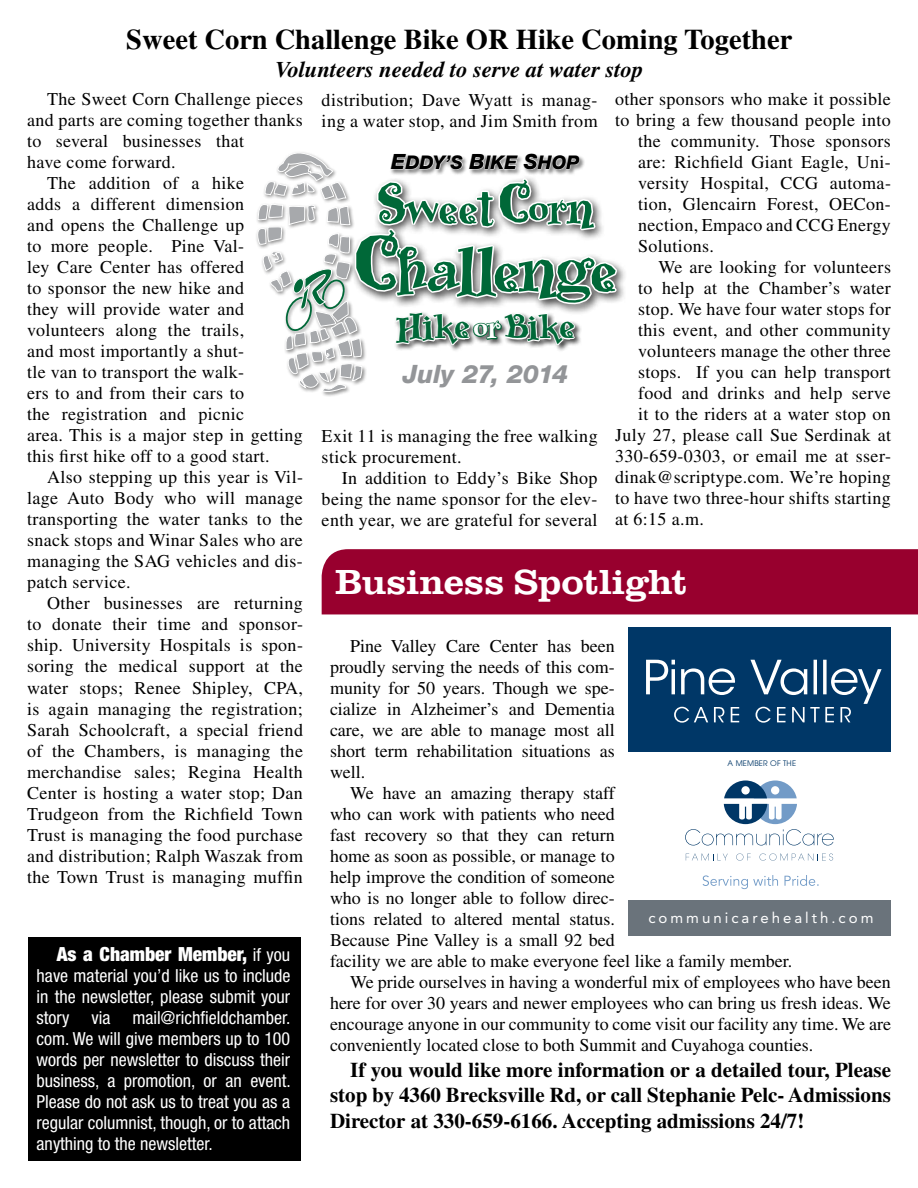
<style>
.page{position:relative;width:918px;height:1188px;background:#fff}
.page>*{position:absolute;margin:0;border:0;box-sizing:border-box;transform-origin:0 0}
.t1{font:69px "Whimsy ICG Heavy";letter-spacing:-.065em;color:#006838}
.t2{font:49.65px "Whimsy ICG Heavy";letter-spacing:-.045em;color:#006838}
.t3{font:40.5px "Whimsy ICG Heavy";letter-spacing:-.065em;color:#006838}
.t4{font:500 expanded 36px "URW Clarendon T";letter-spacing:-.01em;color:#fff}
.t5{font:700 28.5px "Times";color:#000}
.t6{font:italic 800 25.35px "Helvetica Neue";letter-spacing:-.005em;color:#939598}
.t7{font:italic 700 22.5px "Times";color:#000}
.t8{font:700 21px/25.5px "Times";color:#000;text-align:justify}
.t9{font:900 condensed 19.5px "Helvetica Neue";color:#fff}
.t10{font:italic 800 18.9px "Helvetica Neue";letter-spacing:-.005em;color:#000}
.t11{font:18px/21px "Times";letter-spacing:.02em;color:#000;text-align:justify}
.t12{font:18px "Times";color:#000}
.t13{font:condensed 18px/21px "Helvetica Neue";color:#fff;text-align:justify}
.t14{font:15px "Avenir";letter-spacing:.2em;color:#fff}
.t15{font:7.65px "Avant Garde";letter-spacing:.02em;color:#003767}
.s1{font-size:21px}
.s2{font-size:69px}
.s3{font-size:96.75px}
.s4{font-size:35.55px;color:#fff}
.s5{font-weight:400;font-size:18px}
</style>
<div class="page">
<div style="left:322px;top:549px;width:596px;height:65px;background:#98002e"></div>
<div style="left:350px;top:174px;width:278px;height:141px;background:#000;opacity:.75"></div>
<svg style="left:256px;top:152px;width:363px;height:241px"></svg>
<div style="left:28px;top:938px;width:273px;height:223px;background:#000"></div>
<div style="left:628px;top:628px;width:263px;height:124px;background:#003767"></div>
<div style="left:628px;top:900px;width:263px;height:36px;background:#6a737b"></div>
<svg style="left:646px;top:660px;width:236px;height:63px"></svg>
<svg style="left:685px;top:780px;width:149px;height:66px"></svg>
<svg style="left:686px;top:854px;width:42px;height:6px"></svg>
<svg style="left:736px;top:853px;width:15px;height:8px"></svg>
<svg style="left:760px;top:853px;width:73px;height:8px"></svg>
<svg style="left:703px;top:875px;width:116px;height:14px"></svg>
<h3 class="t5" style="left:126px;top:23px;width:668px">Sweet Corn Challenge Bike OR Hike Coming Together</h3>
<p class="t7" style="left:275px;top:56px;width:370px">Volunteers needed to serve at water stop</p>
<p class="t11" style="left:47px;top:89px;width:257px">The Sweet Corn Challenge pieces</p>
<p class="t11" style="left:27px;top:110px;width:277px">and parts are coming together thanks</p>
<p class="t11" style="left:27px;top:131px;width:219px">to several businesses that</p>
<p class="t11" style="left:27px;top:152px;width:150px">have come forward.</p>
<p class="t11" style="left:47px;top:173px;width:198px">The addition of a hike</p>
<p class="t11" style="left:27px;top:194px;width:219px">adds a different dimension</p>
<p class="t11" style="left:27px;top:215px;width:219px">and opens the Challenge up</p>
<p class="t11" style="left:27px;top:236px;width:219px">to more people. Pine Val-</p>
<p class="t11" style="left:27px;top:257px;width:219px">ley Care Center has offered</p>
<p class="t11" style="left:27px;top:278px;width:219px">to sponsor the new hike and</p>
<p class="t11" style="left:27px;top:299px;width:219px">they will provide water and</p>
<p class="t11" style="left:27px;top:320px;width:219px">volunteers along the trails,</p>
<p class="t11" style="left:27px;top:341px;width:219px">and most importantly a shut-</p>
<p class="t11" style="left:27px;top:362px;width:219px">tle van to transport the walk-</p>
<p class="t11" style="left:27px;top:383px;width:219px">ers to and from their cars to</p>
<p class="t11" style="left:27px;top:404px;width:219px">the registration and picnic</p>
<p class="t11" style="left:27px;top:425px;width:277px">area. This is a major step in getting</p>
<p class="t11" style="left:27px;top:446px;width:244px">this first hike off to a good start.</p>
<p class="t11" style="left:47px;top:467px;width:257px">Also stepping up this year is Vil-</p>
<p class="t11" style="left:27px;top:488px;width:277px">lage Auto Body who will manage</p>
<p class="t11" style="left:27px;top:509px;width:277px">transporting the water tanks to the</p>
<p class="t11" style="left:27px;top:530px;width:277px">snack stops and Winar Sales who are</p>
<p class="t11" style="left:27px;top:551px;width:277px">managing the SAG vehicles and dis-</p>
<p class="t11" style="left:27px;top:572px;width:105px">patch service.</p>
<p class="t11" style="left:47px;top:593px;width:257px">Other businesses are returning</p>
<p class="t11" style="left:27px;top:614px;width:277px">to donate their time and sponsor-</p>
<p class="t11" style="left:27px;top:635px;width:278px">ship. University Hospitals is spon-</p>
<p class="t11" style="left:27px;top:656px;width:277px">soring the medical support at the</p>
<p class="t11" style="left:27px;top:677px;width:277px">water stops; Renee Shipley, CPA,</p>
<p class="t11" style="left:27px;top:698px;width:277px">is again managing the registration;</p>
<p class="t11" style="left:27px;top:719px;width:278px">Sarah Schoolcraft, a special friend</p>
<p class="t11" style="left:27px;top:740px;width:277px">of the Chambers, is managing the</p>
<p class="t11" style="left:27px;top:761px;width:277px">merchandise sales; Regina Health</p>
<p class="t11" style="left:27px;top:782px;width:277px">Center is hosting a water stop; Dan</p>
<p class="t11" style="left:27px;top:803px;width:277px">Trudgeon from the Richfield Town</p>
<p class="t11" style="left:27px;top:824px;width:277px">Trust is managing the food purchase</p>
<p class="t11" style="left:27px;top:845px;width:278px">and distribution; Ralph Waszak from</p>
<p class="t11" style="left:27px;top:866px;width:277px">the Town Trust is managing muffin</p>
<p class="t11" style="left:615px;top:89px;width:277px">other sponsors who make it possible</p>
<p class="t11" style="left:615px;top:110px;width:277px">to bring a few thousand people into</p>
<p class="t11" style="left:638px;top:131px;width:254px">the community. Those sponsors</p>
<p class="t11" style="left:638px;top:152px;width:254px">are: Richfield Giant Eagle, Uni-</p>
<p class="t11" style="left:638px;top:173px;width:254px">versity Hospital, CCG automa-</p>
<p class="t11" style="left:638px;top:194px;width:254px">tion, Glencairn Forest, OECon-</p>
<p class="t11" style="left:638px;top:215px;width:254px">nection, Empaco and CCG Energy</p>
<p class="t11" style="left:638px;top:236px;width:77px">Solutions.</p>
<p class="t11" style="left:658px;top:257px;width:234px">We are looking for volunteers</p>
<p class="t11" style="left:638px;top:278px;width:254px">to help at the Chamber’s water</p>
<p class="t11" style="left:638px;top:299px;width:254px">stop. We have four water stops for</p>
<p class="t11" style="left:638px;top:320px;width:254px">this event, and other community</p>
<p class="t11" style="left:638px;top:341px;width:254px">volunteers manage the other three</p>
<p class="t11" style="left:638px;top:362px;width:254px">stops. If you can help transport</p>
<p class="t11" style="left:638px;top:383px;width:254px">food and drinks and help serve</p>
<p class="t11" style="left:638px;top:404px;width:254px">it to the riders at a water stop on</p>
<p class="t11" style="left:615px;top:425px;width:278px">July 27, please call Sue Serdinak at</p>
<p class="t11" style="left:615px;top:446px;width:277px">330-659-0303, or email me at sser-</p>
<p class="t11" style="left:615px;top:467px;width:277px">dinak@scriptype.com. We’re hoping</p>
<p class="t11" style="left:615px;top:488px;width:277px">to have two three-hour shifts starting</p>
<p class="t11" style="left:615px;top:509px;width:90px">at 6:15 a.m.</p>
<p class="t11" style="left:322px;top:89px;width:278px">distribution; Dave Wyatt is manag&shy;ing a water stop, and Jim Smith from</p>
<p class="t10" style="left:391px;top:151px;width:190px"><span class="s1">E</span>DDY’S <span class="s1">B</span>IKE <span class="s1">S</span>HOP</p>
<h2 class="t2" style="left:376px;top:185px;width:221px"><span class="s2">S</span>weet<span class="s2">C</span>orn</h2>
<h1 class="t1" style="left:353px;top:238px;width:267px"><span class="s3">C</span>hallenge</h1>
<h3 class="t3" style="left:395px;top:307px;width:182px">Hike<span class="s4">or</span>Bike</h3>
<h3 class="t6" style="left:403px;top:359px;width:167px">JULY 27, 2014</h3>
<p class="t11" style="left:322px;top:425px;width:278px">Exit 11 is managing the free walking stick procurement.</p>
<p class="t11" style="left:322px;top:467px;width:277px;text-indent:20px">In addition to Eddy’s Bike Shop being the name sponsor for the elev&shy;enth year, we are grateful for several</p>
<h3 class="t4" style="left:335px;top:561px;width:354px">Business Spotlight</h3>
<p class="t11" style="left:330px;top:636px;width:286px;text-indent:20px">Pine Valley Care Center has been proudly serving the needs of this com&shy;munity for 50 years. Though we spe&shy;cialize in Alzheimer’s and Dementia care, we are able to manage most all short term rehabilitation situations as well.</p>
<p class="t12" style="left:350px;top:783px;width:266px">We have an amazing therapy staff</p>
<p class="t12" style="left:330px;top:804px;width:286px">who can work with patients who need</p>
<p class="t12" style="left:330px;top:825px;width:286px">fast recovery so that they can return</p>
<p class="t12" style="left:330px;top:846px;width:286px">home as soon as possible, or manage to</p>
<p class="t12" style="left:330px;top:867px;width:286px">help improve the condition of someone</p>
<p class="t12" style="left:330px;top:888px;width:286px">who is no longer able to follow direc-</p>
<p class="t12" style="left:330px;top:909px;width:286px">tions related to altered mental status.</p>
<p class="t12" style="left:330px;top:930px;width:286px">Because Pine Valley is a small 92 bed</p>
<p class="t12" style="left:330px;top:951px;width:464px">facility we are able to make everyone feel like a family member.</p>
<p class="t12" style="left:350px;top:972px;width:542px">We pride ourselves in having a wonderful mix of employees who have been</p>
<p class="t12" style="left:330px;top:993px;width:562px">here for over 30 years and newer employees who can bring us fresh ideas. We</p>
<p class="t12" style="left:330px;top:1014px;width:563px">encourage anyone in our community to come visit our facility any time. We are</p>
<p class="t12" style="left:330px;top:1035px;width:485px">conveniently located close to both Summit and Cuyahoga counties.</p>
<p class="t8" style="left:330px;top:1056px;width:562px;text-indent:20px">If you would like more information or a detailed tour, Please stop by 4360 Brecksville Rd, or call Stephanie Pelc- Admissions Director at 330-659-6166. Accepting admissions 24/7!</p>
<p class="t15" style="left:728px;top:759px;width:70px">A MEMBER OF THE</p>
<p class="t14" style="left:648px;top:909px;width:227px">communicarehealth.com</p>
<p class="t9" style="left:57px;top:942px;width:235px">As a Chamber Member, <span class="s5">if you</span></p>
<p class="t13" style="left:37px;top:965px;width:256px">have material you’d like us to include in the newsletter, please submit your story via mail@richfieldchamber. com. We will give members up to 100 words per newsletter to discuss their business, a promotion, or an event.<br>Please do not ask us to treat you as a regular columnist, though, or to attach anything to the newsletter.</p>
</div>
